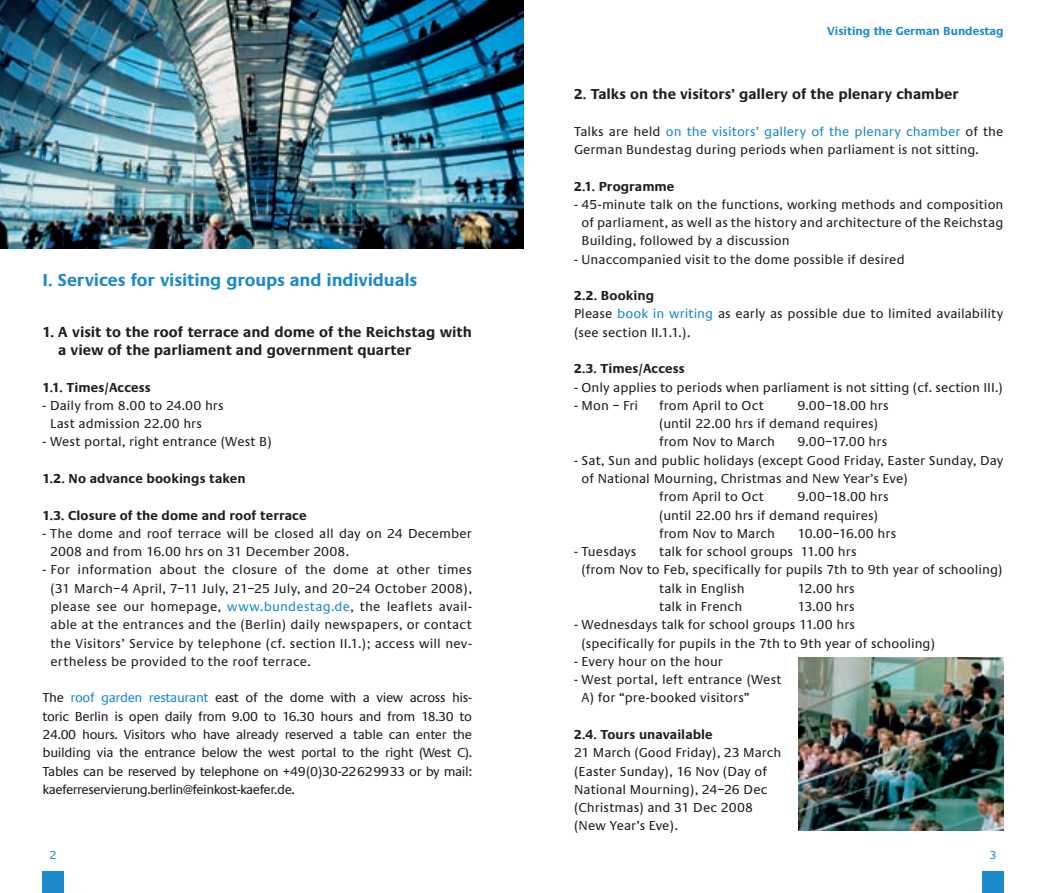
<style>
.page{position:relative;width:1046px;height:893px;background:#fff}
.page>*{position:absolute;margin:0;border:0;box-sizing:border-box;transform-origin:0 0}
.t1{font:700 18px "Praxis EF";letter-spacing:-.01em;color:#1d8acb}
.t2{font:700 15px/18.3px "Praxis EF";color:#231f20}
.t3{font:13.5px/18.3px "Praxis EF";letter-spacing:.005em;color:#231f20}
.t4{font:700 13.5px "Praxis EF";letter-spacing:.005em;color:#231f20}
.t5{font:700 12px "Praxis EF";color:#1d8acb}
.t6{font:12px "Praxis EF";color:#1d8acb}
.s1{color:#1d8acb}
.s2{font-weight:700}
</style>
<div class="page">
<div style="left:43px;top:872px;width:21px;height:21px;background:#1d8acb"></div>
<div style="left:982px;top:872px;width:21px;height:21px;background:#1d8acb"></div>
<img style="left:0;top:0;width:523px;height:248px">
<img style="left:799px;top:657px;width:204px;height:173px">
<h1 class="t1" style="left:43px;top:270px;width:376px">I. Services for visiting groups and individuals</h1>
<p class="t2" style="left:58px;top:323px;width:415px;text-indent:-16px">1. A visit to the roof terrace and dome of the Reichstag with a view of the parliament and government quarter</p>
<p class="t4" style="left:43px;top:380px;width:110px">1.1. Times/Access</p>
<p class="t3" style="left:50px;top:397px;width:175px;text-indent:-8px">- Daily from 8.00 to 24.00 hrs<br>Last admission 22.00 hrs</p>
<p class="t3" style="left:43px;top:433px;width:231px">- West portal, right entrance (West B)</p>
<p class="t4" style="left:43px;top:471px;width:205px">1.2. No advance bookings taken</p>
<p class="t4" style="left:43px;top:508px;width:265px">1.3. Closure of the dome and roof terrace</p>
<p class="t3" style="left:50px;top:525px;width:423px;text-indent:-8px">- The dome and roof terrace will be closed all day on 24 December<br>2008 and from 16.00 hrs on 31 December 2008.</p>
<p class="t3" style="left:50px;top:561px;width:423px;text-align:justify;text-indent:-8px">- For information about the closure of the dome at other times (31 March–4 April, 7–11 July, 21–25 July, and 20–24 October 2008), please see our homepage, <span class="s1">www.bundestag.de</span>, the leaflets avail&shy;able at the entrances and the (Berlin) daily newspapers, or contact the Visitors’ Service by telephone (cf. section II.1.); access will nev&shy;ertheless be provided to the roof terrace.</p>
<p class="t3" style="left:43px;top:689px;width:431px;text-align:justify">The <span class="s1">roof garden restaurant</span> east of the dome with a view across his&shy;toric Berlin is open daily from 9.00 to 16.30 hours and from 18.30 to 24.00 hours. Visitors who have already reserved a table can enter the building via the entrance below the west portal to the right (West C).<br>Tables can be reserved by telephone on +49(0)30-22629933 or by mail: kaeferreservierung.berlin@feinkost-kaefer.de.</p>
<p class="t6" style="left:49px;top:849px;width:9px">2</p>
<p class="t5" style="left:827px;top:24px;width:178px">Visiting the German Bundestag</p>
<p class="t2" style="left:574px;top:85px;width:386px">2. Talks on the visitors’ gallery of the plenary chamber</p>
<p class="t3" style="left:574px;top:122px;width:431px">Talks are held <span class="s1">on the visitors’ gallery of the plenary chamber</span> of the<br>German Bundestag during periods when parliament is not sitting.</p>
<p class="t4" style="left:574px;top:179px;width:102px">2.1. Programme</p>
<p class="t3" style="left:582px;top:195px;width:423px;text-align:justify;text-indent:-8px">- 45-minute talk on the functions, working methods and composition of parliament, as well as the history and architecture of the Reichstag Building, followed by a discussion</p>
<p class="t3" style="left:574px;top:250px;width:332px">- Unaccompanied visit to the dome possible if desired</p>
<p class="t3" style="left:574px;top:287px;width:431px"><span class="s2">2.2. Booking<br></span>Please <span class="s1">book in writing</span> as early as possible due to limited availability (see section II.1.1.).</p>
<p class="t4" style="left:574px;top:361px;width:112px">2.3. Times/Access</p>
<p class="t3" style="left:574px;top:378px;width:430px">- Only applies to periods when parliament is not sitting (cf. section III.)</p>
<p class="t3" style="left:574px;top:397px;width:66px">- Mon – Fri</p>
<p class="t3" style="left:659px;top:397px;width:106px">from April to Oct</p>
<p class="t3" style="left:659px;top:397px;width:231px;text-indent:138px">9.00–18.00 hrs (until 22.00 hrs if demand requires) from Nov to March</p>
<p class="t3" style="left:797px;top:433px;width:91px">9.00–17.00 hrs</p>
<p class="t3" style="left:574px;top:451px;width:431px">- Sat, Sun and public holidays (except Good Friday, Easter Sunday, Day</p>
<p class="t3" style="left:582px;top:470px;width:328px">of National Mourning, Christmas and New Year’s Eve)</p>
<p class="t3" style="left:659px;top:488px;width:106px">from April to Oct</p>
<p class="t3" style="left:659px;top:488px;width:231px;text-indent:138px">9.00–18.00 hrs (until 22.00 hrs if demand requires) from Nov to March</p>
<p class="t3" style="left:797px;top:525px;width:100px">10.00–16.00 hrs</p>
<p class="t3" style="left:574px;top:543px;width:64px">- Tuesdays</p>
<p class="t3" style="left:659px;top:543px;width:199px">talk for school groups 11.00 hrs</p>
<p class="t3" style="left:581px;top:561px;width:423px">(from Nov to Feb, specifically for pupils 7th to 9th year of schooling)</p>
<p class="t3" style="left:659px;top:579px;width:87px">talk in English</p>
<p class="t3" style="left:797px;top:579px;width:59px">12.00 hrs</p>
<p class="t3" style="left:659px;top:598px;width:85px">talk in French</p>
<p class="t3" style="left:797px;top:598px;width:59px">13.00 hrs</p>
<p class="t3" style="left:581px;top:616px;width:355px;text-indent:-7px">- Wednesdays talk for school groups 11.00 hrs<br>(specifically for pupils in the 7th to 9th year of schooling)</p>
<p class="t3" style="left:574px;top:652px;width:150px">- Every hour on the hour</p>
<p class="t3" style="left:582px;top:671px;width:201px;text-indent:-8px">- West portal, left entrance (West<br>A) for “pre-booked visitors”</p>
<p class="t4" style="left:574px;top:727px;width:140px">2.4. Tours unavailable</p>
<p class="t3" style="left:574px;top:744px;width:209px">21 March (Good Friday), 23 March (Easter Sunday), 16 Nov (Day of<br>National Mourning), 24–26 Dec (Christmas) and 31 Dec 2008 (New Year’s Eve).</p>
<p class="t6" style="left:990px;top:849px;width:9px">3</p>
</div>
